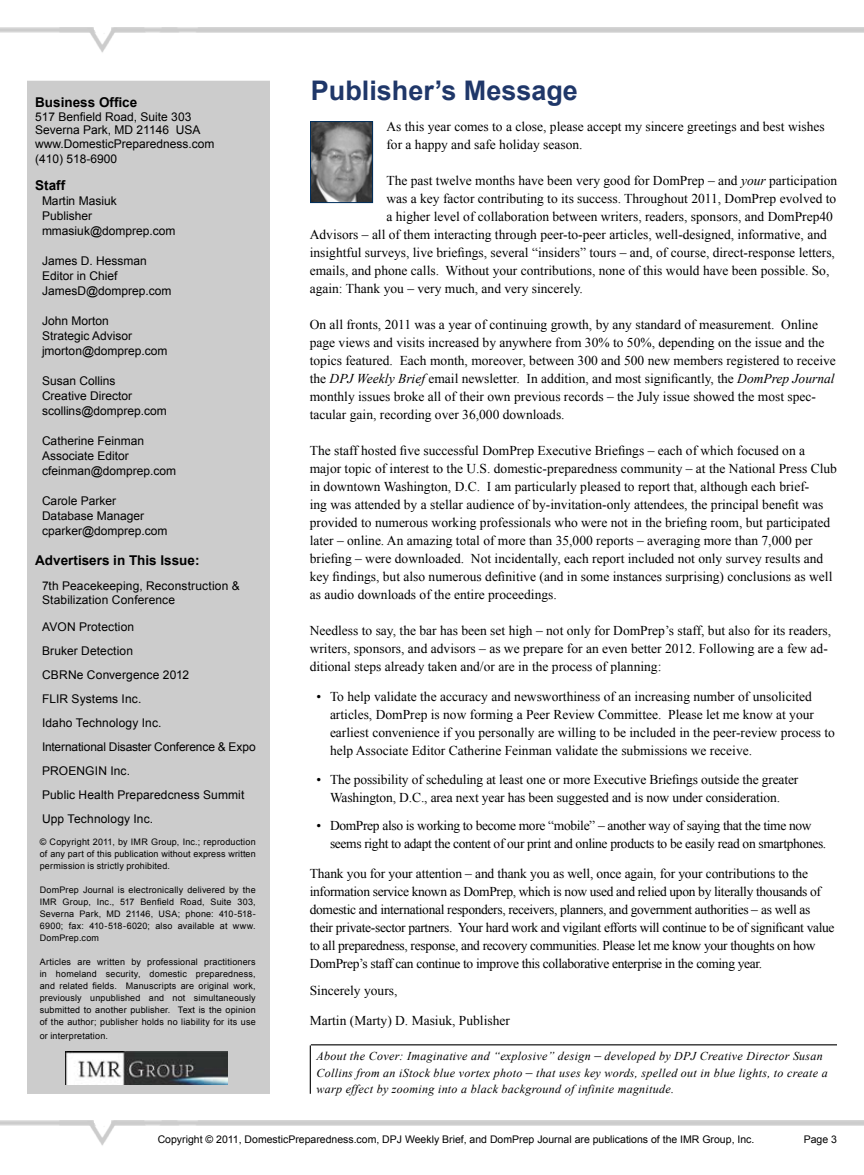
<style>
.page{position:relative;width:864px;height:1175px;background:#fff}
.page>*{position:absolute;margin:0;border:0;box-sizing:border-box;transform-origin:0 0}
.t1{font:700 27px "Arial";color:#1f3769}
.t2{font:13.5px/18px "Times New Roman";color:#000}
.t3{font:13.5px/18px "Times New Roman";letter-spacing:-.025em;color:#000}
.t4{font:700 13.5px "Arial";color:#000}
.t5{font:12px/15px "Arial";color:#000}
.t6{font:italic 12px/16.5px "Times New Roman";letter-spacing:.025em;color:#000}
.t7{font:10.5px "Arial";color:#000}
.t8{font:9px/12px "Arial";letter-spacing:.02em;color:#000;text-align:justify}
.s1{font-style:italic}
.s2{font-style:normal;font-size:13.5px}
</style>
<div class="page">
<img style="left:0;top:1120px;width:864px;height:26px">
<div style="left:28px;top:81px;width:241px;height:1012px;background:#ccc"></div>
<div style="left:27px;top:81px;width:243px;height:1013px;border:2px solid #ccc"></div>
<img style="left:65px;top:1051px;width:162px;height:33px">
<hr style="left:311px;top:1044px;width:526px;height:1px;background:#000">
<hr style="left:310px;top:1045px;width:1px;height:48px;background:#000">
<img style="left:0;top:27px;width:864px;height:26px">
<img style="left:312px;top:123px;width:59px;height:78px">
<div style="left:310px;top:121px;width:63px;height:82px;border:1px solid #002f5d"></div>
<p class="t4" style="left:35px;top:93px;width:104px">Business Office</p>
<p class="t5" style="left:35px;top:110px;width:181px;line-height:13.5px">517 Benfield Road, Suite 303<br>Severna Park, MD 21146 USA www.DomesticPreparedness.com</p>
<p class="t5" style="left:35px;top:151px;width:84px">(410) 518-6900</p>
<p class="t4" style="left:35px;top:176px;width:31px">Staff</p>
<p class="t5" style="left:42px;top:193px;width:135px">Martin Masiuk<br>Publisher mmasiuk@domprep.com</p>
<p class="t5" style="left:42px;top:253px;width:131px">James D. Hessman<br>Editor in Chief<br>JamesD@domprep.com</p>
<p class="t5" style="left:42px;top:313px;width:127px">John Morton<br>Strategic Advisor jmorton@domprep.com</p>
<p class="t5" style="left:42px;top:373px;width:126px">Susan Collins<br>Creative Director scollins@domprep.com</p>
<p class="t5" style="left:42px;top:433px;width:136px">Catherine Feinman<br>Associate Editor cfeinman@domprep.com</p>
<p class="t5" style="left:42px;top:493px;width:127px">Carole Parker<br>Database Manager cparker@domprep.com</p>
<p class="t4" style="left:35px;top:551px;width:166px">Advertisers in This Issue:</p>
<p class="t5" style="left:42px;top:579px;width:199px;line-height:13.5px">7th Peacekeeping, Reconstruction &amp;<br>Stabilization Conference</p>
<p class="t5" style="left:42px;top:614px;width:215px;line-height:24px">AVON Protection<br>Bruker Detection<br>CBRNe Convergence 2012<br>FLIR Systems Inc.<br>Idaho Technology Inc.<br>International Disaster Conference &amp; Expo<br>PROENGIN Inc.<br>Public Health Preparedcness Summit<br>Upp Technology Inc.</p>
<p class="t8" style="left:40px;top:836px;width:218px">© Copyright 2011, by IMR Group, Inc.; reproduction of any part of this publication without express written permission is strictly prohibited.</p>
<p class="t8" style="left:40px;top:884px;width:218px">DomPrep Journal is electronically delivered by the IMR Group, Inc., 517 Benfield Road, Suite 303, Severna Park, MD 21146, USA; phone: 410-518- 6900; fax: 410-518-6020; also available at www.<br>DomPrep.com</p>
<p class="t8" style="left:40px;top:956px;width:217px">Articles are written by professional practitioners in homeland security, domestic preparedness, and related fields. Manuscripts are original work, previously unpublished and not simultaneously submitted to another publisher. Text is the opinion of the author; publisher holds no liability for its use</p>
<p class="t8" style="left:40px;top:1029px;width:70px">or interpretation.</p>
<h1 class="t1" style="left:311px;top:73px;width:269px">Publisher’s Message</h1>
<p class="t2" style="left:386px;top:117px;width:440px">As this year comes to a close, please accept my sincere greetings and best wishes for a happy and safe holiday season.</p>
<p class="t2" style="left:386px;top:171px;width:452px">The past twelve months have been very good for DomPrep – and <span class="s1">your</span> participation</p>
<p class="t2" style="left:386px;top:189px;width:451px">was a key factor contributing to its success. Throughout 2011, DomPrep evolved to</p>
<p class="t2" style="left:386px;top:207px;width:448px">a higher level of collaboration between writers, readers, sponsors, and DomPrep40</p>
<p class="t2" style="left:310px;top:225px;width:519px">Advisors – all of them interacting through peer-to-peer articles, well-designed, informative, and</p>
<p class="t2" style="left:310px;top:243px;width:527px">insightful surveys, live briefings, several “insiders” tours – and, of course, direct-response letters,</p>
<p class="t2" style="left:310px;top:261px;width:521px">emails, and phone calls. Without your contributions, none of this would have been possible. So,</p>
<p class="t2" style="left:310px;top:279px;width:275px">again: Thank you – very much, and very sincerely.</p>
<p class="t2" style="left:310px;top:315px;width:528px">On all fronts, 2011 was a year of continuing growth, by any standard of measurement. Online page views and visits increased by anywhere from 30% to 50%, depending on the issue and the topics featured. Each month, moreover, between 300 and 500 new members registered to receive the <span class="s1">DPJ Weekly Brief</span> email newsletter. In addition, and most significantly, the <span class="s1">DomPrep Journal </span>monthly issues broke all of their own previous records – the July issue showed the most spec&shy;tacular gain, recording over 36,000 downloads.</p>
<p class="t2" style="left:310px;top:441px;width:529px">The staff hosted five successful DomPrep Executive Briefings – each of which focused on a major topic of interest to the U.S. domestic-preparedness community – at the National Press Club in downtown Washington, D.C. I am particularly pleased to report that, although each brief-<br>ing was attended by a stellar audience of by-invitation-only attendees, the principal benefit was provided to numerous working professionals who were not in the briefing room, but participated later – online. An amazing total of more than 35,000 reports – averaging more than 7,000 per briefing – were downloaded. Not incidentally, each report included not only survey results and key findings, but also numerous definitive (and in some instances surprising) conclusions as well as audio downloads of the entire proceedings.</p>
<p class="t2" style="left:310px;top:621px;width:523px">Needless to say, the bar has been set high – not only for DomPrep’s staff, but also for its readers, writers, sponsors, and advisors – as we prepare for an even better 2012. Following are a few ad&shy;ditional steps already taken and/or are in the process of planning:</p>
<p class="t2" style="left:330px;top:687px;width:507px;text-indent:-13px">• To help validate the accuracy and newsworthiness of an increasing number of unsolicited articles, DomPrep is now forming a Peer Review Committee. Please let me know at your earliest convenience if you personally are willing to be included in the peer-review process to help Associate Editor Catherine Feinman validate the submissions we receive.</p>
<p class="t2" style="left:317px;top:770px;width:483px;text-align:center">• The possibility of scheduling at least one or more Executive Briefings outside the greater<br>Washington, D.C., area next year has been suggested and is now under consideration.</p>
<p class="t3" style="left:330px;top:816px;width:498px;text-indent:-14px">• DomPrep also is working to become more “mobile” – another way of saying that the time now seems right to adapt the content of our print and online products to be easily read on smartphones.</p>
<p class="t3" style="left:310px;top:864px;width:526px">Thank you for your attention – and thank you as well, once again, for your contributions to the information service known as DomPrep, which is now used and relied upon by literally thousands of domestic and international responders, receivers, planners, and government authorities – as well as their private-sector partners. Your hard work and vigilant efforts will continue to be of significant value to all preparedness, response, and recovery communities. Please let me know your thoughts on how DomPrep’s staff can continue to improve this collaborative enterprise in the coming year.</p>
<p class="t2" style="left:310px;top:981px;width:89px">Sincerely yours,</p>
<p class="t2" style="left:310px;top:1011px;width:202px">Martin (Marty) D. Masiuk, Publisher</p>
<p class="t6" style="left:316px;top:1047px;width:513px">About the Cover: Imaginative and “explosive” design <span class="s2">–</span> developed by DPJ Creative Director Susan<br>Collins from an iStock blue vortex photo <span class="s2">–</span> that uses key words, spelled out in blue lights, to create a warp effect by zooming into a black background of infinite magnitude.</p>
<p class="t7" style="left:158px;top:1132px;width:598px">Copyright © 2011, DomesticPreparedness.com, DPJ Weekly Brief, and DomPrep Journal are publications of the IMR Group, Inc.</p>
<p class="t7" style="left:804px;top:1132px;width:35px">Page 3</p>
</div>
